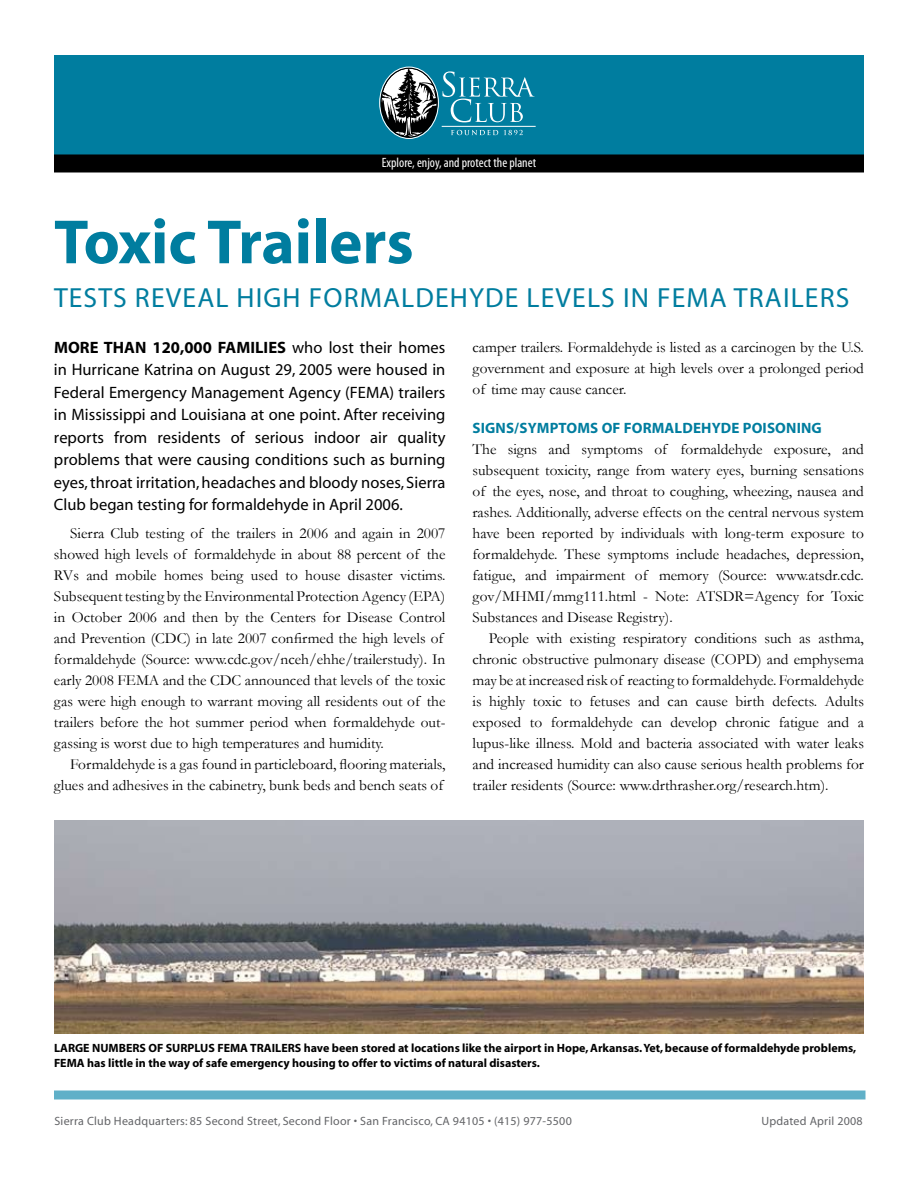
<style>
.page{position:relative;width:918px;height:1188px;background:#fff}
.page>*{position:absolute;margin:0;border:0;box-sizing:border-box;transform-origin:0 0}
.t1{font:700 63px "Myriad";color:#007d9f}
.t2{font:27.75px "Myriad";letter-spacing:.04em;color:#007d9f}
.t3{font:16.5px/22.5px "Myriad";letter-spacing:.005em;color:#000;text-align:justify}
.t4{font:15.3px/21px "Garamond";color:#000;text-align:justify}
.t5{font:700 15px "Myriad";letter-spacing:.01em;color:#007d9f}
.t6{font:condensed 13.5px "Myriad Pro";color:#fff}
.t7{font:700 12px/15px "Myriad";color:#000}
.t8{font:12px "Myriad";letter-spacing:.02em;color:#636467}
.s1{font-weight:700}
</style>
<div class="page">
<div style="left:54px;top:55px;width:810px;height:109px;background:#007d9f"></div>
<div style="left:54px;top:1090px;width:812px;height:10px;background:#60b0c8"></div>
<div style="left:54px;top:154px;width:810px;height:18px;background:#000"></div>
<img style="left:54px;top:820px;width:810px;height:214px">
<hr style="left:442px;top:126px;width:94px;height:1px;background:#fff">
<svg style="left:381px;top:67px;width:154px;height:71px"></svg>
<div style="left:381px;top:68px;width:56px;height:69px;border:1px solid #000;border-radius:50%"></div>
<div style="left:379px;top:67px;width:60px;height:72px;border:1px solid #fff;border-radius:50%"></div>
<p class="t6" style="left:382px;top:155px;width:156px">Explore, enjoy, and protect the planet</p>
<h1 class="t1" style="left:54px;top:210px;width:361px">Toxic Trailers</h1>
<h2 class="t2" style="left:54px;top:284px;width:30px">Tests</h2>
<h2 class="t2" style="left:135px;top:284px;width:64px">reveal</h2>
<h2 class="t2" style="left:237px;top:284px;width:142px">high formal</h2>
<h2 class="t2" style="left:415px;top:284px;width:171px">dehyde levels</h2>
<h2 class="t2" style="left:623px;top:284px;width:225px">in FEMA trailers</h2>
<p class="t3" style="left:54px;top:337px;width:393px"><span class="s1">More than 120,000 families</span> who lost their homes in Hurricane Katrina on August 29, 2005 were housed in Federal Emergency Management Agency (FEMA) trailers in Mississippi and Louisiana at one point. After receiving reports from residents of serious indoor air quality problems that were causing conditions such as burning eyes, throat irritation, headaches and bloody noses, Sierra Club began testing for formaldehyde in April 2006.</p>
<p class="t4" style="left:54px;top:523px;width:393px;text-align:left;text-indent:16px">Sierra Club testing of the trailers in 2006 and again in 2007 showed high levels of formaldehyde in about 88 percent of the RVs and mobile homes being used to house disaster victims.<br>Subsequent testing by the Environmental Protection Agency (EPA) in October 2006 and then by the Centers for Disease Control and Prevention (CDC) in late 2007 confirmed the high levels of formaldehyde (Source: www.cdc.gov/nceh/ehhe/trailerstudy). In early 2008 FEMA and the CDC announced that levels of the toxic gas were high enough to warrant moving all residents out of the trailers before the hot summer period when formaldehyde out&shy;gassing is worst due to high temperatures and humidity.</p>
<p class="t4" style="left:54px;top:754px;width:393px;text-align:right">Formaldehyde is a gas found in particleboard, flooring materials, glues and adhesives in the cabinetry, bunk beds and bench seats of</p>
<p class="t4" style="left:473px;top:337px;width:393px">camper trailers. Formaldehyde is listed as a carcinogen by the U.S. government and exposure at high levels over a prolonged period of time may cause cancer.</p>
<p class="t5" style="left:472px;top:420px;width:351px">Signs/symptoms of formaldehyde poisoning</p>
<p class="t4" style="left:472px;top:439px;width:393px">The signs and symptoms of formaldehyde exposure, and subsequent toxicity, range from watery eyes, burning sensations of the eyes, nose, and throat to coughing, wheezing, nausea and rashes. Additionally, adverse effects on the central nervous system have been reported by individuals with long-term exposure to formaldehyde. These symptoms include headaches, depression, fatigue, and impairment of memory (Source: www.atsdr.cdc. gov/MHMI/mmg111.html - Note: ATSDR=Agency for Toxic Substances and Disease Registry).</p>
<p class="t4" style="left:472px;top:628px;width:393px;text-indent:16px">People with existing respiratory conditions such as asthma, chronic obstructive pulmonary disease (COPD) and emphysema may be at increased risk of reacting to formaldehyde. Formaldehyde is highly toxic to fetuses and can cause birth defects. Adults exposed to formaldehyde can develop chronic fatigue and a lupus-like illness. Mold and bacteria associated with water leaks and increased humidity can also cause serious health problems for trailer residents (Source: www.drthrasher.org/research.htm).</p>
<p class="t7" style="left:54px;top:1040px;width:804px">Large numbers of surplus FEMA trailers have been stored at locations like the airport in Hope, Arkansas. Yet, because of formaldehyde problems,<br>FEMA has little in the way of safe emergency housing to offer to victims of natural disasters.</p>
<p class="t8" style="left:55px;top:1115px;width:519px">Sierra Club Headquarters: 85 Second Street, Second Floor • San Francisco, CA 94105 • (415) 977-5500</p>
<p class="t8" style="left:761px;top:1115px;width:103px">Updated April 2008</p>
</div>
